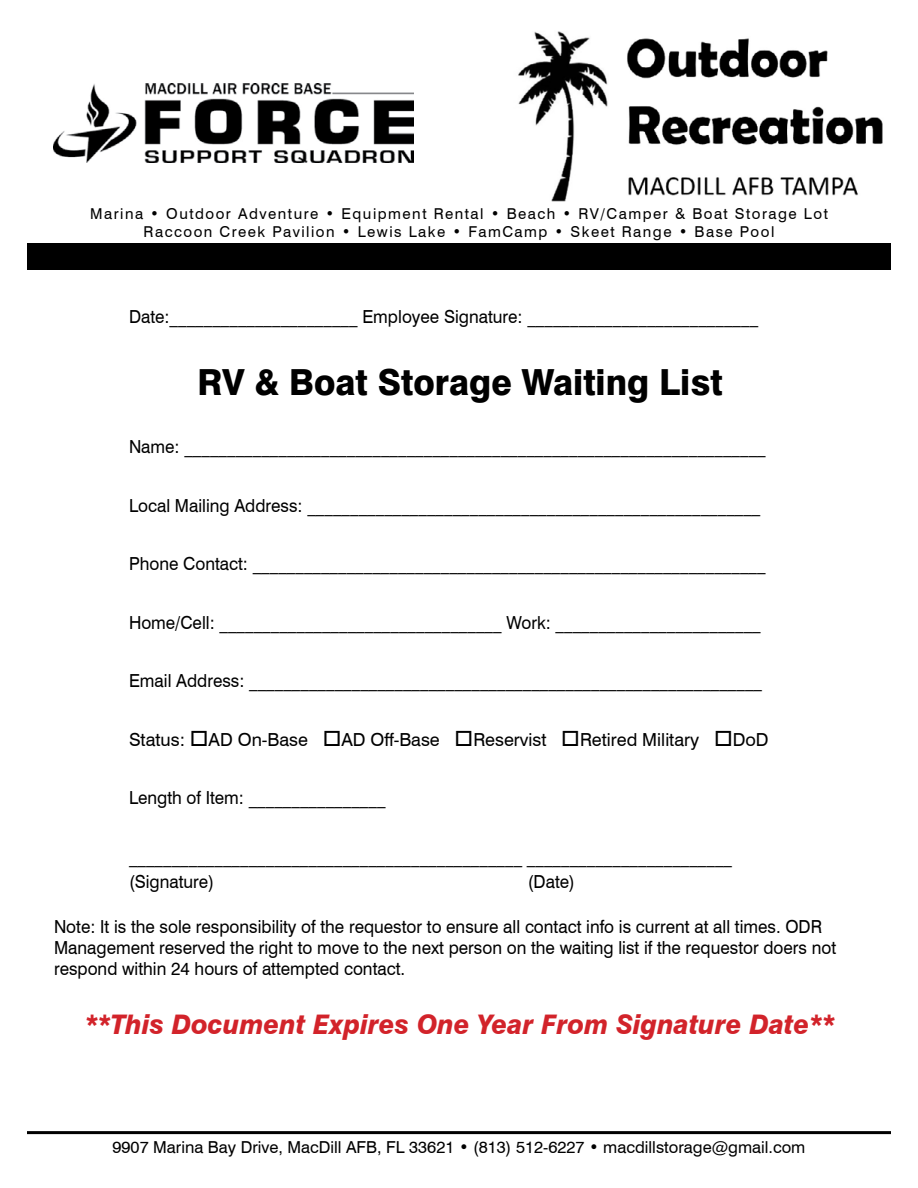
<style>
.page{position:relative;width:918px;height:1188px;background:#fff}
.page>*{position:absolute;margin:0;border:0;box-sizing:border-box;transform-origin:0 0}
.t1{font:800 36px "Swiss 721 BT";color:#000;scale:.95 1}
.t2{font:italic 800 27px "Swiss 721 BT";color:#d2232a;scale:.95 1}
.t3{font:18px/21px "Swiss 721 BT";color:#000;scale:.95 1}
.t4{font:18px "Swiss 721 BT";color:#000}
.t5{font:16.5px "Swiss 721 BT";color:#000}
.t6{font:15px/18px "Swiss 721 BT";letter-spacing:.1em;color:#000;text-align:center}
</style>
<div class="page">
<img style="left:518px;top:31px;width:365px;height:171px">
<div style="left:27px;top:243px;width:864px;height:27px;background:#000"></div>
<hr style="left:27px;top:1131px;width:864px;height:3px;background:#000">
<img style="left:54px;top:83px;width:359px;height:80px">
<p class="t6" style="left:90px;top:205px;width:739px">Marina • Outdoor Adventure • Equipment Rental • Beach • RV/Camper &amp; Boat Storage Lot<br>Raccoon Creek Pavilion • Lewis Lake • FamCamp • Skeet Range • Base Pool</p>
<p class="t3" style="left:129px;top:306px;width:664px">Date:______________________ Employee Signature: ___________________________</p>
<h1 class="t1" style="left:197px;top:360px;width:554px">RV &amp; Boat Storage Waiting List</h1>
<p class="t3" style="left:129px;top:436px;width:672px">Name: ____________________________________________________________________</p>
<p class="t3" style="left:129px;top:495px;width:666px">Local Mailing Address: _____________________________________________________</p>
<p class="t3" style="left:129px;top:553px;width:672px">Phone Contact: ____________________________________________________________</p>
<p class="t3" style="left:129px;top:612px;width:667px">Home/Cell: _________________________________ Work: ________________________</p>
<p class="t3" style="left:129px;top:670px;width:668px">Email Address: ____________________________________________________________</p>
<p class="t4" style="left:129px;top:728px;width:641px">Status: □AD On-Base □AD Off-Base □Reservist □Retired Military □DoD</p>
<p class="t3" style="left:129px;top:787px;width:272px">Length of Item: ________________</p>
<p class="t3" style="left:129px;top:843px;width:636px;line-height:25.5px">______________________________________________ ________________________ (Signature)</p>
<p class="t3" style="left:528px;top:871px;width:51px">(Date)</p>
<p class="t3" style="left:54px;top:916px;width:825px">Note: It is the sole responsibility of the requestor to ensure all contact info is current at all times. ODR<br>Management reserved the right to move to the next person on the waiting list if the requestor doers not respond within 24 hours of attempted contact.</p>
<h2 class="t2" style="left:85px;top:1008px;width:791px">**This Document Expires One Year From Signature Date**</h2>
<p class="t5" style="left:113px;top:1137px;width:694px">9907 Marina Bay Drive, MacDill AFB, FL 33621 • (813) 512-6227 • macdillstorage@gmail.com</p>
</div>
